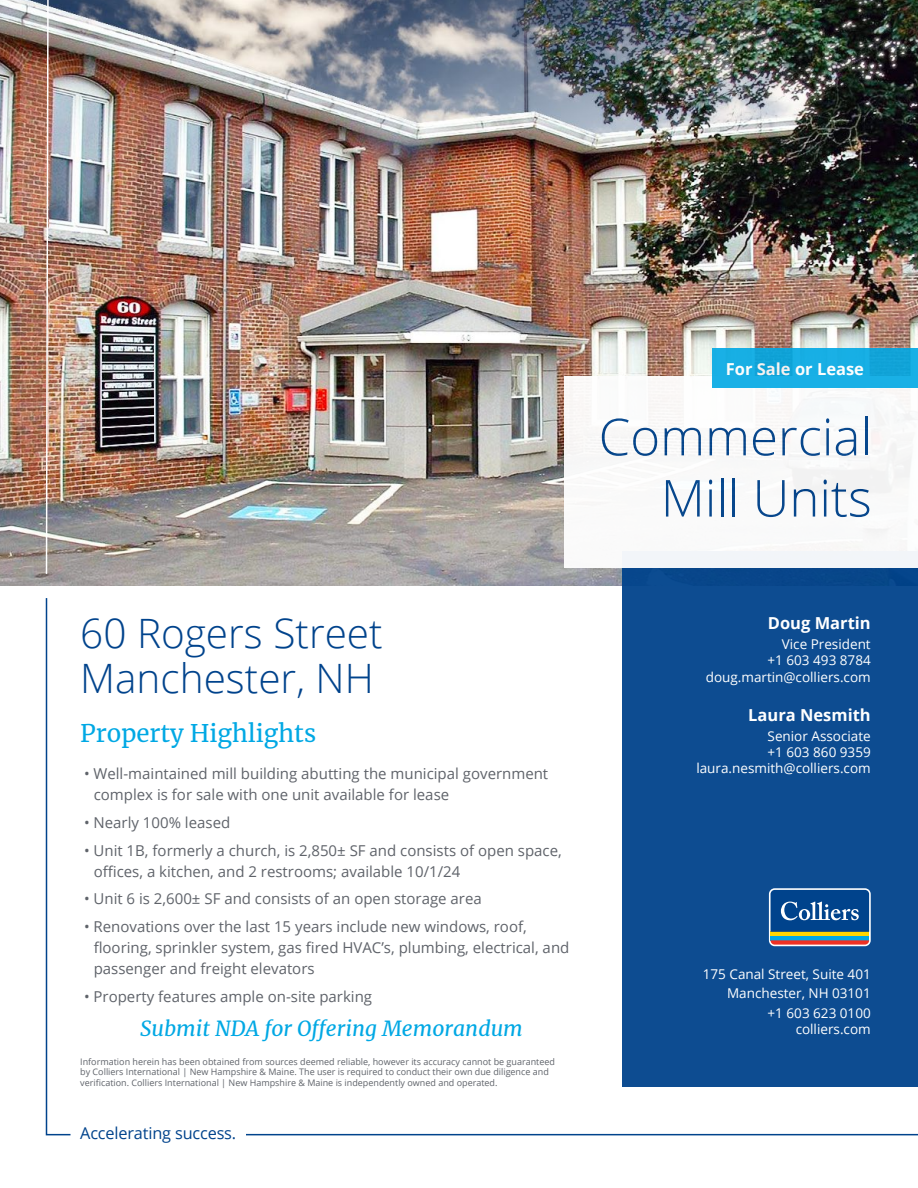
<style>
.page{position:relative;width:918px;height:1188px;background:#fff}
.page>*{position:absolute;margin:0;border:0;box-sizing:border-box;transform-origin:0 0}
.t1{font:300 51px/61.2px "Open Sans";color:#00438c;text-align:right}
.t2{font:300 40.5px/45px "Open Sans";color:#00438c}
.t3{font:24px "Merriweather";color:#00a8e4}
.t4{font:italic 21px "Merriweather";color:#00a8e4}
.t5{font:700 16.5px "Open Sans";color:#fff}
.t6{font:16.35px "Open Sans";letter-spacing:-.01em;color:#00438c}
.t7{font:15px/21px "Open Sans";color:#5f636a}
.t8{font:13.5px/19.5px "Open Sans";color:#fff;text-align:right}
.t9{font:9px/10.8px "Open Sans";color:#5f636a}
</style>
<div class="page">
<img style="left:0;top:0;width:918px;height:586px">
<svg style="left:45px;top:598px;width:26px;height:538px"></svg>
<hr style="left:246px;top:1134px;width:672px;height:1px;background:#00438c">
<div style="left:622px;top:551px;width:296px;height:535px;background:#0d4c91"></div>
<img style="left:45px;top:0;width:4px;height:575px">
<svg style="left:769px;top:888px;width:102px;height:58px"></svg>
<hr style="left:771px;top:936px;width:98px;height:4px;background:#00a8e4">
<hr style="left:771px;top:932px;width:98px;height:4px;background:#ffd600">
<svg style="left:771px;top:940px;width:98px;height:5px"></svg>
<svg style="left:771px;top:890px;width:98px;height:42px"></svg>
<div style="left:565px;top:376px;width:353px;height:191px;background:#fff"></div>
<div style="left:712px;top:349px;width:206px;height:39px;background:linear-gradient(to right,#17aee3,#15aadf)"></div>
<p class="t5" style="left:726px;top:357px;width:140px">For Sale or Lease</p>
<h1 class="t1" style="left:599px;top:405px;width:275px">Commercial<br>Mill Units</h1>
<h2 class="t2" style="left:80px;top:610px;width:304px">60 Rogers Street<br>Manchester, NH</h2>
<h3 class="t3" style="left:80px;top:717px;width:237px">Property Highlights</h3>
<p class="t7" style="left:94px;top:763px;width:456px;text-indent:-10px">• Well-maintained mill building abutting the municipal government complex is for sale with one unit available for lease</p>
<p class="t7" style="left:84px;top:812px;width:148px">• Nearly 100% leased</p>
<p class="t7" style="left:94px;top:839px;width:470px;text-indent:-10px">• Unit 1B, formerly a church, is 2,850± SF and consists of open space, offices, a kitchen, and 2 restrooms; available 10/1/24</p>
<p class="t7" style="left:84px;top:888px;width:399px">• Unit 6 is 2,600± SF and consists of an open storage area</p>
<p class="t7" style="left:94px;top:916px;width:477px;text-indent:-10px">• Renovations over the last 15 years include new windows, roof, flooring, sprinkler system, gas fired HVAC’s, plumbing, electrical, and passenger and freight elevators</p>
<p class="t7" style="left:84px;top:986px;width:290px">• Property features ample on-site parking</p>
<h3 class="t4" style="left:140px;top:1014px;width:384px">Submit NDA for Offering Memorandum</h3>
<p class="t9" style="left:80px;top:1056px;width:476px">Information herein has been obtained from sources deemed reliable, however its accuracy cannot be guaranteed by Colliers International | New Hampshire &amp; Maine. The user is required to conduct their own due diligence and verification. Colliers International | New Hampshire &amp; Maine is independently owned and operated.</p>
<p class="t6" style="left:80px;top:1122px;width:158px">Accelerating success.</p>
<p class="t5" style="left:768px;top:612px;width:104px">Doug Martin</p>
<p class="t8" style="left:706px;top:636px;width:167px;line-height:16.4px">Vice President<br>+1 603 493 8784 doug.martin@colliers.com</p>
<p class="t5" style="left:748px;top:704px;width:124px">Laura Nesmith</p>
<p class="t8" style="left:696px;top:727px;width:176px;line-height:16.2px">Senior Associate<br>+1 603 860 9359 laura.nesmith@colliers.com</p>
<p class="t8" style="left:703px;top:964px;width:169px">175 Canal Street, Suite 401<br>Manchester, NH 03101<br>+1 603 623 0100</p>
<p class="t8" style="left:796px;top:1019px;width:77px">colliers.com</p>
</div>
